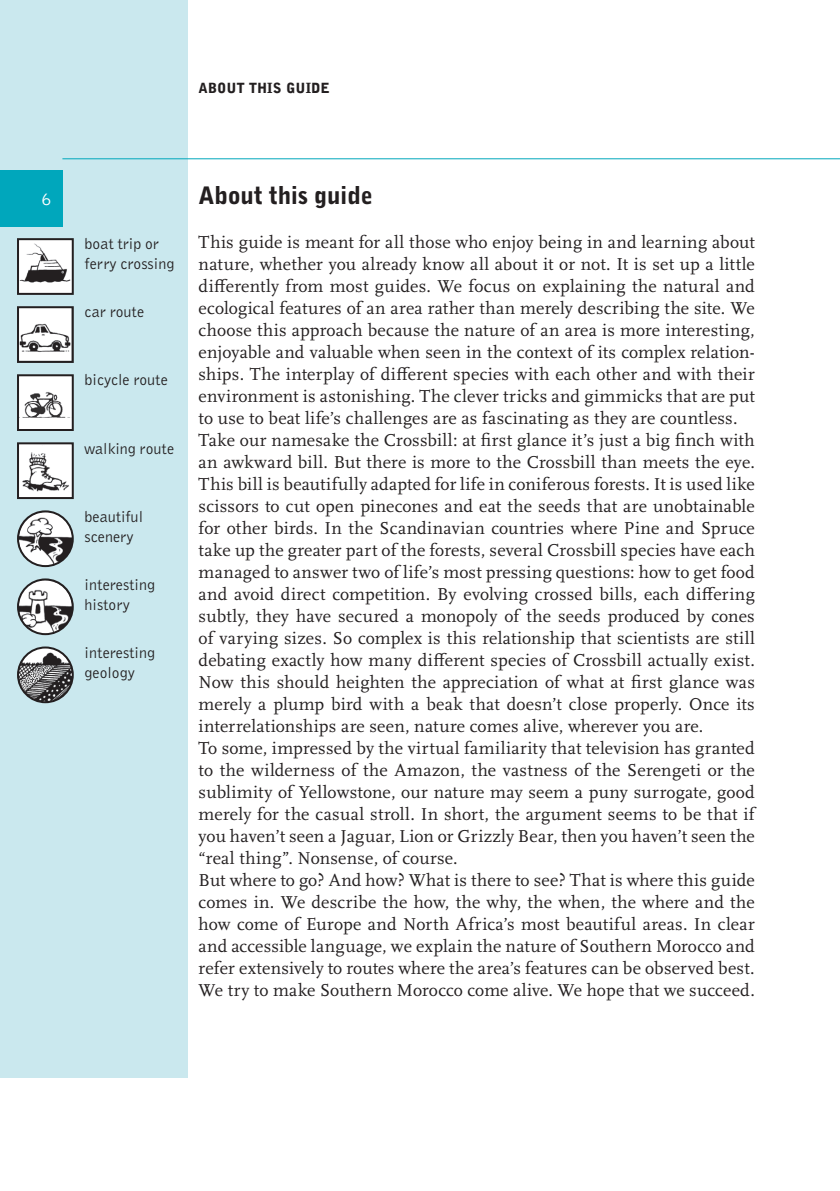
<style>
.page{position:relative;width:840px;height:1191px;background:#fff}
.page>*{position:absolute;margin:0;border:0;box-sizing:border-box;transform-origin:0 0}
.t1{font:900 24px "Bell Gothic";color:#231f20}
.t2{font:18px/22px "Scala Pro";letter-spacing:.01em;color:#231f20}
.t3{font:18px "Bell Gothic";color:#fff}
.t4{font:16px/20px "Bell Gothic";color:#231f20}
.t5{font:900 14px "Bell Gothic";color:#231f20}
</style>
<div class="page">
<div style="left:0;top:0;width:187px;height:1077px;background:#cae8ee"></div>
<hr style="left:62px;top:158px;width:777px;height:1px;background:#00a7bc">
<div style="left:0;top:170px;width:62px;height:57px;background:#00a7bc"></div>
<img style="left:18px;top:511px;width:55px;height:55px;border-radius:27px">
<div style="left:17px;top:510px;width:57px;height:57px;border:2px solid #231f20;border-radius:50%"></div>
<img style="left:18px;top:647px;width:55px;height:55px;border-radius:27px">
<div style="left:17px;top:646px;width:57px;height:57px;border:2px solid #231f20;border-radius:50%"></div>
<img style="left:20px;top:241px;width:51px;height:51px">
<div style="left:17px;top:238px;width:57px;height:57px;border:2px solid #231f20"></div>
<img style="left:20px;top:309px;width:51px;height:51px">
<div style="left:17px;top:306px;width:57px;height:57px;border:2px solid #231f20"></div>
<img style="left:20px;top:445px;width:51px;height:51px">
<div style="left:17px;top:442px;width:57px;height:57px;border:2px solid #231f20"></div>
<img style="left:20px;top:377px;width:51px;height:51px">
<div style="left:17px;top:374px;width:57px;height:57px;border:2px solid #231f20"></div>
<img style="left:18px;top:579px;width:55px;height:55px;border-radius:27px">
<div style="left:17px;top:578px;width:57px;height:57px;border:2px solid #231f20;border-radius:50%"></div>
<p class="t5" style="left:198px;top:78px;width:133px">ABOUT THIS GUIDE</p>
<p class="t3" style="left:41px;top:187px;width:12px">6</p>
<h1 class="t1" style="left:198px;top:180px;width:175px">About this guide</h1>
<p class="t2" style="left:198px;top:231px;width:557px">This guide is meant for all those who enjoy being in and learning about nature, whether you already know all about it or not. It is set up a little differently from most guides. We focus on explaining the natural and ecological features of an area rather than merely describing the site. We choose this approach because the nature of an area is more interesting, enjoyable and valuable when seen in the context of its complex relation&shy;ships. The interplay of different species with each other and with their environment is astonishing. The clever tricks and gimmicks that are put to use to beat life’s challenges are as fascinating as they are countless.<br>Take our namesake the Crossbill: at first glance it’s just a big finch with an awkward bill. But there is more to the Crossbill than meets the eye.<br>This bill is beautifully adapted for life in coniferous forests. It is used like scissors to cut open pinecones and eat the seeds that are unobtainable for other birds. In the Scandinavian countries where Pine and Spruce take up the greater part of the forests, several Crossbill species have each managed to answer two of life’s most pressing questions: how to get food and avoid direct competition. By evolving crossed bills, each differing subtly, they have secured a monopoly of the seeds produced by cones of varying sizes. So complex is this relationship that scientists are still debating exactly how many different species of Crossbill actually exist.<br>Now this should heighten the appreciation of what at first glance was merely a plump bird with a beak that doesn’t close properly. Once its interrelationships are seen, nature comes alive, wherever you are.<br>To some, impressed by the virtual familiarity that television has granted to the wilderness of the Amazon, the vastness of the Serengeti or the sublimity of Yellowstone, our nature may seem a puny surrogate, good merely for the casual stroll. In short, the argument seems to be that if you haven’t seen a Jaguar, Lion or Grizzly Bear, then you haven’t seen the “real thing”. Nonsense, of course.<br>But where to go? And how? What is there to see? That is where this guide comes in. We describe the how, the why, the when, the where and the how come of Europe and North Africa’s most beautiful areas. In clear and accessible language, we explain the nature of Southern Morocco and refer extensively to routes where the area’s features can be observed best.<br>We try to make Southern Morocco come alive. We hope that we succeed.</p>
<p class="t4" style="left:85px;top:234px;width:91px">boat trip or ferry crossing</p>
<p class="t4" style="left:85px;top:302px;width:61px">car route</p>
<p class="t4" style="left:85px;top:370px;width:85px">bicycle route</p>
<p class="t4" style="left:85px;top:438px;width:91px">walking route</p>
<p class="t4" style="left:85px;top:506px;width:60px">beautiful scenery</p>
<p class="t4" style="left:85px;top:574px;width:72px">interesting history</p>
<p class="t4" style="left:85px;top:642px;width:72px">interesting geology</p>
</div>
